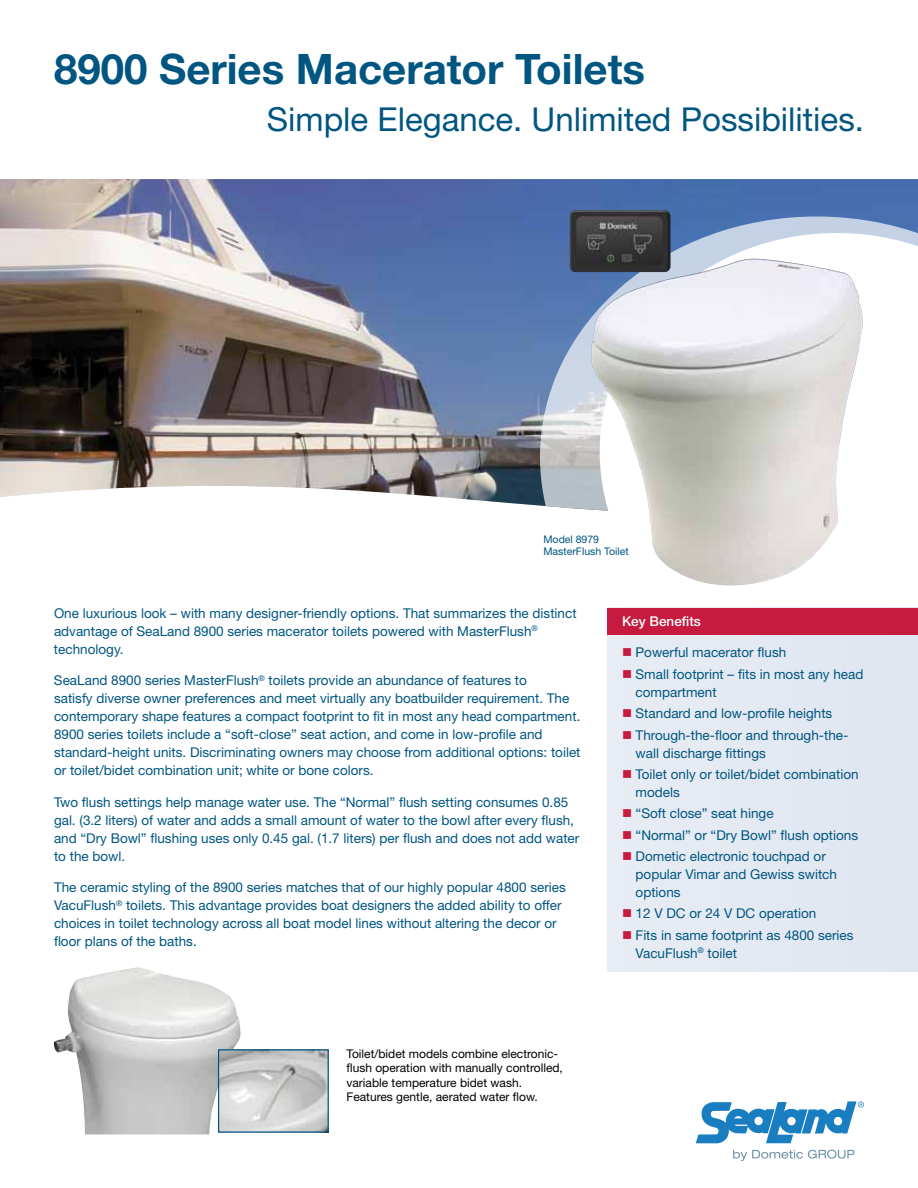
<style>
.page{position:relative;width:918px;height:1188px;background:#fff}
.page>*{position:absolute;margin:0;border:0;box-sizing:border-box;transform-origin:0 0}
.t1{font:700 42px "Helvetica Neue LT Std";color:#005581}
.t2{font:33px "Helvetica Neue LT Std";color:#005581}
.t3{font:13.5px/18px "Helvetica Neue LT Std";color:#005581}
.t4{font:500 13.5px "Helvetica Neue LT Std";color:#fff}
.t5{font:12px/14.4px "Helvetica Neue LT Std";color:#000}
.t6{font:10.5px/12.6px "Helvetica Neue LT Std";color:#005581}
</style>
<div class="page">
<img style="left:0;top:179px;width:918px;height:327px">
<svg style="left:540px;top:216px;width:378px;height:292px"></svg>
<img style="left:570px;top:210px;width:293px;height:376px">
<svg style="left:696px;top:1101px;width:168px;height:42px"></svg>
<svg style="left:733px;top:1150px;width:122px;height:11px"></svg>
<div style="left:608px;top:608px;width:310px;height:364px;background:#e3e9f2"></div>
<div style="left:608px;top:608px;width:310px;height:27px;background:#c61a3f"></div>
<img style="left:54px;top:967px;width:187px;height:167px">
<img style="left:220px;top:1051px;width:107px;height:80px">
<div style="left:218px;top:1049px;width:111px;height:84px;border:1px solid #005581"></div>
<h1 class="t1" style="left:54px;top:44px;width:593px">8900 Series Macerator Toilets</h1>
<h2 class="t2" style="left:267px;top:99px;width:599px">Simple Elegance. Unlimited Possibilities.</h2>
<p class="t6" style="left:544px;top:532px;width:87px">Model 8979<br>MasterFlush Toilet</p>
<p class="t3" style="left:54px;top:604px;width:524px">One luxurious look – with many designer-friendly options. That summarizes the distinct advantage of SeaLand 8900 series macerator toilets powered with MasterFlush<sup>® </sup>technology.</p>
<p class="t3" style="left:54px;top:671px;width:528px">SeaLand 8900 series MasterFlush<sup>®</sup> toilets provide an abundance of features to<br>satisfy diverse owner preferences and meet virtually any boatbuilder requirement. The contemporary shape features a compact footprint to fit in most any head compartment.<br>8900 series toilets include a “soft-close” seat action, and come in low-profile and standard-height units. Discriminating owners may choose from additional options: toilet or toilet/bidet combination unit; white or bone colors.</p>
<p class="t3" style="left:54px;top:793px;width:527px">Two flush settings help manage water use. The “Normal” flush setting consumes 0.85 gal. (3.2 liters) of water and adds a small amount of water to the bowl after every flush, and “Dry Bowl” flushing uses only 0.45 gal. (1.7 liters) per flush and does not add water to the bowl.</p>
<p class="t3" style="left:54px;top:878px;width:513px">The ceramic styling of the 8900 series matches that of our highly popular 4800 series VacuFlush<sup>®</sup> toilets. This advantage provides boat designers the added ability to offer choices in toilet technology across all boat model lines without altering the decor or floor plans of the baths.</p>
<p class="t5" style="left:346px;top:1046px;width:218px">Toilet/bidet models combine electronic&shy;flush operation with manually controlled, variable temperature bidet wash.<br>Features gentle, aerated water flow.</p>
<p class="t4" style="left:622px;top:613px;width:80px">Key Benefits</p>
<p class="t3" style="left:636px;top:642px;width:229px;line-height:21.5px">Powerful macerator flush<br>Small footprint – fits in most any head</p>
<p class="t3" style="left:636px;top:681px;width:214px;line-height:21.5px">compartment<br>Standard and low-profile heights<br>Through-the-floor and through-the-</p>
<p class="t3" style="left:636px;top:742px;width:225px;line-height:21.5px">wall discharge fittings<br>Toilet only or toilet/bidet combination</p>
<p class="t3" style="left:636px;top:781px;width:224px;line-height:21.5px">models<br>“Soft close” seat hinge<br>“Normal” or “Dry Bowl” flush options<br>Dometic electronic touchpad or</p>
<p class="t3" style="left:636px;top:865px;width:203px">popular Vimar and Gewiss switch options</p>
<p class="t3" style="left:636px;top:903px;width:220px;line-height:21.5px">12 V DC or 24 V DC operation<br>Fits in same footprint as 4800 series</p>
<p class="t3" style="left:636px;top:944px;width:103px">VacuFlush<sup>®</sup> toilet</p>
</div>
